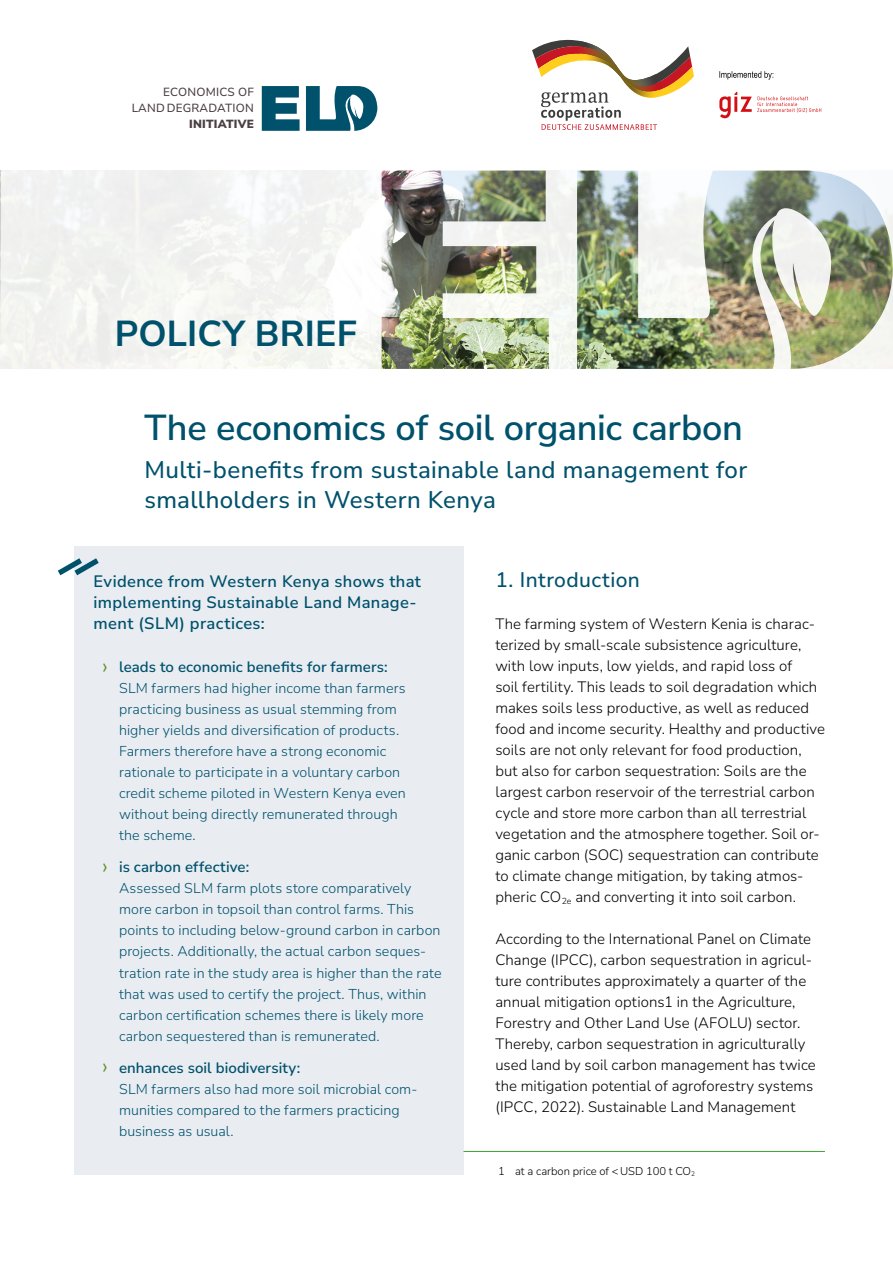
<style>
.page{position:relative;width:893px;height:1263px;background:#fff}
.page>*{position:absolute;margin:0;border:0;box-sizing:border-box;transform-origin:0 0}
.t1{font:700 54px "Nunito Sans 12 pt";color:#00516c}
.t2{font:600 36px "Nunito Sans 12 pt";letter-spacing:-.01em;color:#00516c}
.H1_Policy_brief{font:700 36px "Nunito Sans 12 pt";letter-spacing:.005em;color:#00516c}
.t3{font:500 24px/30px "Nunito Sans 12 pt";letter-spacing:.015em;color:#00516c}
.t4{font:500 21px "Nunito Sans 12 pt";letter-spacing:.02em;color:#00516c}
.t5{font:600 16.5px/21px "Nunito Sans 12 pt";letter-spacing:.02em;color:#00516c}
.P_ELD_Text{font:300 15px/21px "Nunito Sans 12 pt";letter-spacing:.005em;color:#000}
.t6{font:600 15px "Nunito Sans 12 pt";letter-spacing:.005em;color:#00516c}
.t7{font:300 14.25px/21px "Nunito Sans 12 pt";letter-spacing:.005em;color:#00516c}
.t8{font:500 11.7px "Nunito Sans 12 pt";letter-spacing:.02em;color:#4c3f44}
.t9{font:900 11.7px "Nunito Sans 12 pt";letter-spacing:.02em;color:#4c3f44}
.Footnote{font:300 11.25px "Nunito Sans 12 pt";color:#000}
.s1{font-weight:300;font-size:24px;color:#5d9021}
.s2{font-size:6.6px}
</style>
<div class="page">
<div style="left:74px;top:547px;width:389px;height:628px;background:#e9edf2"></div>
<hr style="left:463px;top:1151px;width:362px;height:1px;background:#3fa535">
<img style="left:0;top:170px;width:893px;height:199px">
<svg style="left:262px;top:86px;width:38px;height:45px"></svg>
<svg style="left:306px;top:86px;width:71px;height:45px"></svg>
<hr style="left:377px;top:86px;width:1px;height:45px;background:#006a66">
<svg style="left:532px;top:39px;width:162px;height:91px"></svg>
<svg style="left:719px;top:92px;width:102px;height:27px"></svg>
<svg style="left:719px;top:71px;width:55px;height:9px"></svg>
<p class="t8" style="left:163px;top:84px;width:92px">ECONOMICS OF</p>
<p class="t8" style="left:132px;top:100px;width:124px">LAND DEGRADATION</p>
<p class="t9" style="left:189px;top:116px;width:66px">INITIATIVE</p>
<p class="H1_Policy_brief" style="left:115px;top:308px;width:244px">POLICY BRIEF</p>
<h1 class="t2" style="left:145px;top:402px;width:600px">The economics of soil organic carbon</h1>
<h2 class="t3" style="left:145px;top:454px;width:604px">Multi-benefits from sustainable land management for smallholders in Western Kenya</h2>
<p class="t1" style="left:70px;top:531px;width:42px">̷̷</p>
<h4 class="t5" style="left:94px;top:570px;width:329px">Evidence from Western Kenya shows that implementing Sustainable Land Manage&shy;ment (SLM) practices:</h4>
<p class="t6" style="left:102px;top:657px;width:287px"><span class="s1">›</span> leads to economic benefits for farmers:</p>
<p class="t7" style="left:119px;top:677px;width:288px">SLM farmers had higher income than farmers practicing business as usual stemming from higher yields and diversification of products.<br>Farmers therefore have a strong economic rationale to participate in a voluntary carbon credit scheme piloted in Western Kenya even without being directly remunerated through the scheme.</p>
<p class="t6" style="left:102px;top:857px;width:149px"><span class="s1">›</span> is carbon effective:</p>
<p class="t7" style="left:119px;top:877px;width:324px">Assessed SLM farm plots store comparatively more carbon in topsoil than control farms. This points to including below-ground carbon in carbon projects. Additionally, the actual carbon seques&shy;tration rate in the study area is higher than the rate that was used to certify the project. Thus, within carbon certification schemes there is likely more carbon sequestered than is remunerated.</p>
<p class="t6" style="left:102px;top:1057px;width:200px"><span class="s1">›</span> enhances soil biodiversity:</p>
<p class="t7" style="left:119px;top:1077px;width:298px">SLM farmers also had more soil microbial com&shy;munities compared to the farmers practicing business as usual.</p>
<h3 class="t4" style="left:495px;top:565px;width:146px">1. Introduction</h3>
<p class="P_ELD_Text" style="left:495px;top:613px;width:331px">The farming system of Western Kenia is charac&shy;terized by small-scale subsistence agriculture, with low inputs, low yields, and rapid loss of<br>soil fertility. This leads to soil degradation which makes soils less productive, as well as reduced food and income security. Healthy and productive soils are not only relevant for food production, but also for carbon sequestration: Soils are the largest carbon reservoir of the terrestrial carbon cycle and store more carbon than all terrestrial vegetation and the atmosphere together. Soil or&shy;ganic carbon (SOC) sequestration can contribute to climate change mitigation, by taking atmos&shy;pheric CO<sub>2e</sub> and converting it into soil carbon.</p>
<p class="P_ELD_Text" style="left:495px;top:928px;width:322px">According to the International Panel on Climate Change (IPCC), carbon sequestration in agricul&shy;ture contributes approximately a quarter of the annual mitigation options1 in the Agriculture, Forestry and Other Land Use (AFOLU) sector.<br>Thereby, carbon sequestration in agriculturally used land by soil carbon management has twice the mitigation potential of agroforestry systems (IPCC, 2022). Sustainable Land Management</p>
<p class="Footnote" style="left:498px;top:1163px;width:199px">1 at a carbon price of &lt;USD 100 t CO<span class="s2">2</span></p>
</div>
